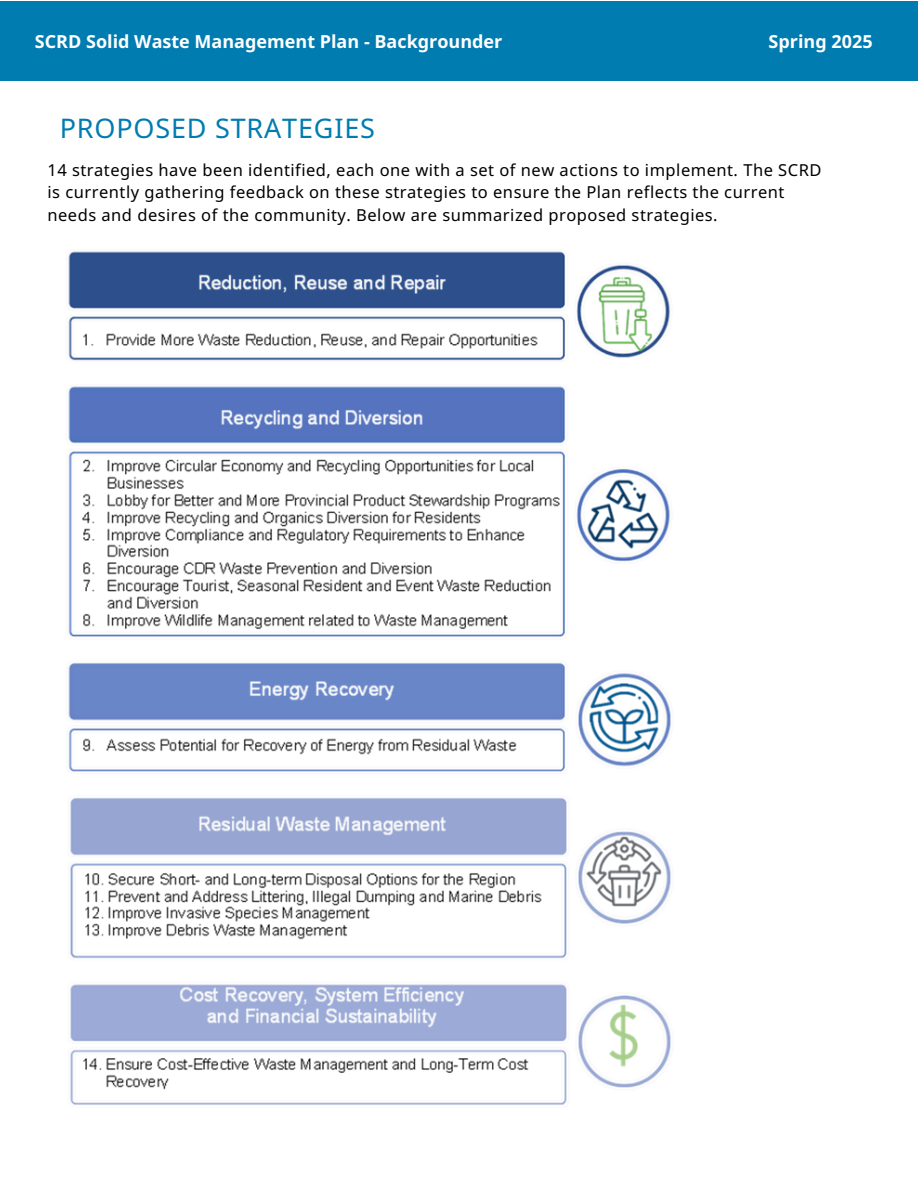
<style>
.page{position:relative;width:918px;height:1188px;background:#fff}
.page>*{position:absolute;margin:0;border:0;box-sizing:border-box;transform-origin:0 0}
.t1{font:27px "BC Sans";letter-spacing:.03em;color:#007cb1}
.t2{font:700 18px "BC Sans";color:#fff}
.t3{font:16.5px/22.5px "BC Sans";letter-spacing:.03em;color:#000}
</style>
<div class="page">
<div style="left:0;top:2px;width:918px;height:79px;background:#007cb1"></div>
<img style="left:68px;top:251px;width:603px;height:854px">
<img style="left:68px;top:267px;width:594px;height:830px">
<h2 class="t2" style="left:35px;top:29px;width:469px">SCRD Solid Waste Management Plan - Backgrounder</h2>
<h1 class="t2" style="left:769px;top:29px;width:106px">Spring 2025</h1>
<h2 class="t1" style="left:60px;top:109px;width:317px">PROPOSED STRATEGIES</h2>
<p class="t3" style="left:47px;top:158px;width:776px">14 strategies have been identified, each one with a set of new actions to implement. The SCRD is currently gathering feedback on these strategies to ensure the Plan reflects the current needs and desires of the community. Below are summarized proposed strategies.</p>
</div>
